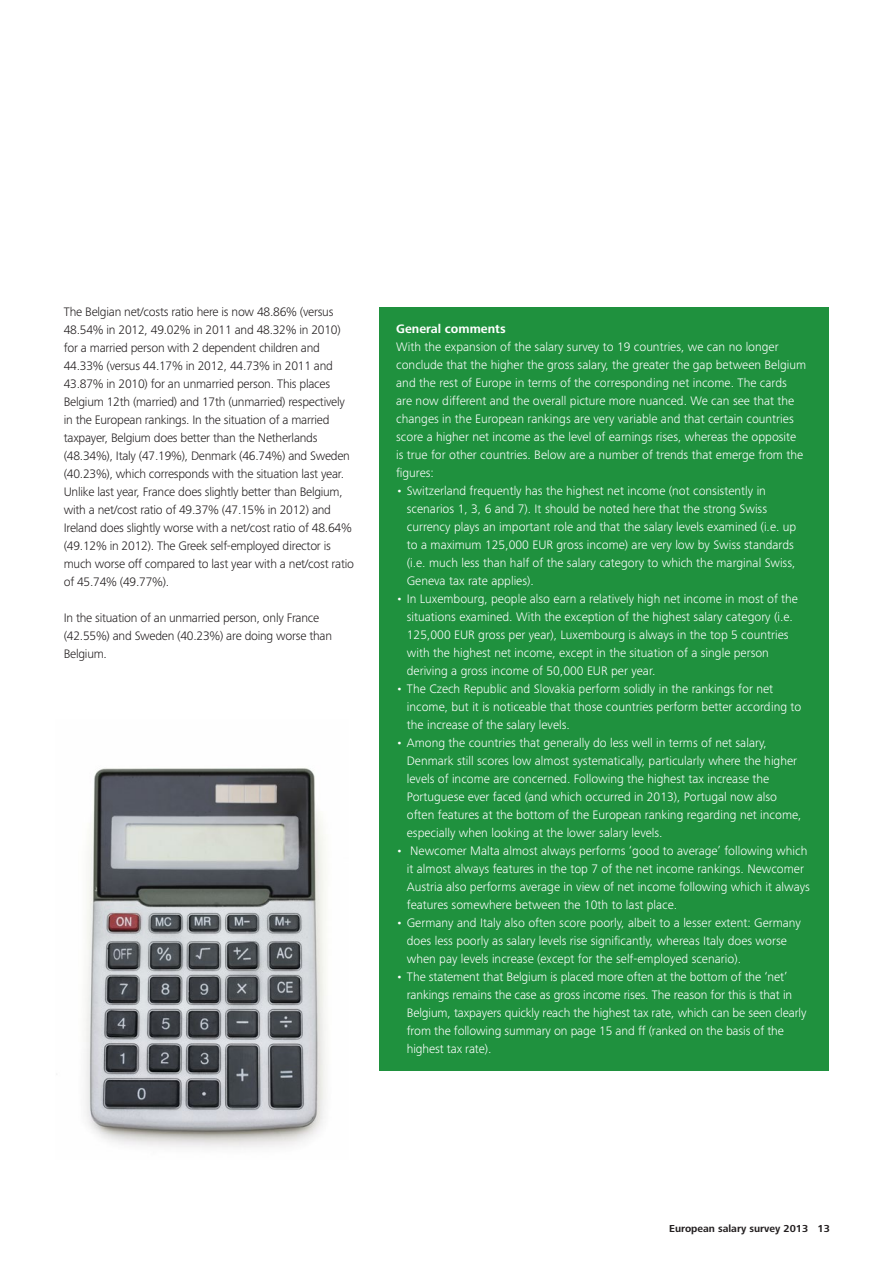
<style>
.page{position:relative;width:893px;height:1263px;background:#fff}
.page>*{position:absolute;margin:0;border:0;box-sizing:border-box;transform-origin:0 0}
.t1{font:300 12.75px/18px "Frutiger Next Pro";color:#fff}
.t2{font:300 12.75px/18px "Frutiger Next Pro";letter-spacing:-.02em;color:#231f20}
.t3{font:700 12.75px "Frutiger Next Pro";color:#fff}
.t4{font:700 10.5px "Frutiger Next Pro";color:#231f20}
</style>
<div class="page">
<div style="left:379px;top:307px;width:449px;height:763px;background:#1f913e"></div>
<img style="left:56px;top:768px;width:270px;height:380px">
<p class="t2" style="left:64px;top:302px;width:292px">The Belgian net/costs ratio here is now 48.86% (versus 48.54% in 2012, 49.02% in 2011 and 48.32% in 2010) for a married person with 2 dependent children and 44.33% (versus 44.17% in 2012, 44.73% in 2011 and 43.87% in 2010) for an unmarried person. This places Belgium 12th (married) and 17th (unmarried) respectively in the European rankings. In the situation of a married taxpayer, Belgium does better than the Netherlands (48.34%), Italy (47.19%), Denmark (46.74%) and Sweden (40.23%), which corresponds with the situation last year.<br>Unlike last year, France does slightly better than Belgium, with a net/cost ratio of 49.37% (47.15% in 2012) and Ireland does slightly worse with a net/cost ratio of 48.64% (49.12% in 2012). The Greek self-employed director is much worse off compared to last year with a net/cost ratio of 45.74% (49.77%).</p>
<p class="t2" style="left:64px;top:608px;width:270px">In the situation of an unmarried person, only France (42.55%) and Sweden (40.23%) are doing worse than<br>Belgium.</p>
<p class="t3" style="left:396px;top:322px;width:111px">General comments</p>
<p class="t1" style="left:396px;top:338px;width:411px">With the expansion of the salary survey to 19 countries, we can no longer conclude that the higher the gross salary, the greater the gap between Belgium and the rest of Europe in terms of the corresponding net income. The cards<br>are now different and the overall picture more nuanced. We can see that the changes in the European rankings are very variable and that certain countries score a higher net income as the level of earnings rises, whereas the opposite is true for other countries. Below are a number of trends that emerge from the figures:</p>
<p class="t1" style="left:407px;top:482px;width:391px;text-indent:-11px">• Switzerland frequently has the highest net income (not consistently in scenarios 1, 3, 6 and 7). It should be noted here that the strong Swiss currency plays an important role and that the salary levels examined (i.e. up to a maximum 125,000 EUR gross income) are very low by Swiss standards (i.e. much less than half of the salary category to which the marginal Swiss, Geneva tax rate applies).</p>
<p class="t1" style="left:407px;top:590px;width:393px;text-indent:-11px">• In Luxembourg, people also earn a relatively high net income in most of the situations examined. With the exception of the highest salary category (i.e.<br>125,000 EUR gross per year), Luxembourg is always in the top 5 countries with the highest net income, except in the situation of a single person deriving a gross income of 50,000 EUR per year.</p>
<p class="t1" style="left:407px;top:680px;width:396px;text-indent:-11px">• The Czech Republic and Slovakia perform solidly in the rankings for net income, but it is noticeable that those countries perform better according to the increase of the salary levels.</p>
<p class="t1" style="left:407px;top:734px;width:396px;text-indent:-11px">• Among the countries that generally do less well in terms of net salary, Denmark still scores low almost systematically, particularly where the higher levels of income are concerned. Following the highest tax increase the Portuguese ever faced (and which occurred in 2013), Portugal now also often features at the bottom of the European ranking regarding net income, especially when looking at the lower salary levels.</p>
<p class="t1" style="left:407px;top:842px;width:405px;text-indent:-11px">• Newcomer Malta almost always performs ‘good to average’ following which it almost always features in the top 7 of the net income rankings. Newcomer Austria also performs average in view of net income following which it always features somewhere between the 10th to last place.</p>
<p class="t1" style="left:407px;top:914px;width:396px;text-indent:-11px">• Germany and Italy also often score poorly, albeit to a lesser extent: Germany does less poorly as salary levels rise significantly, whereas Italy does worse when pay levels increase (except for the self-employed scenario).</p>
<p class="t1" style="left:407px;top:968px;width:401px;text-indent:-11px">• The statement that Belgium is placed more often at the bottom of the ‘net’ rankings remains the case as gross income rises. The reason for this is that in Belgium, taxpayers quickly reach the highest tax rate, which can be seen clearly from the following summary on page 15 and ff (ranked on the basis of the highest tax rate).</p>
<p class="t4" style="left:669px;top:1222px;width:162px">European salary survey 2013 13</p>
</div>
